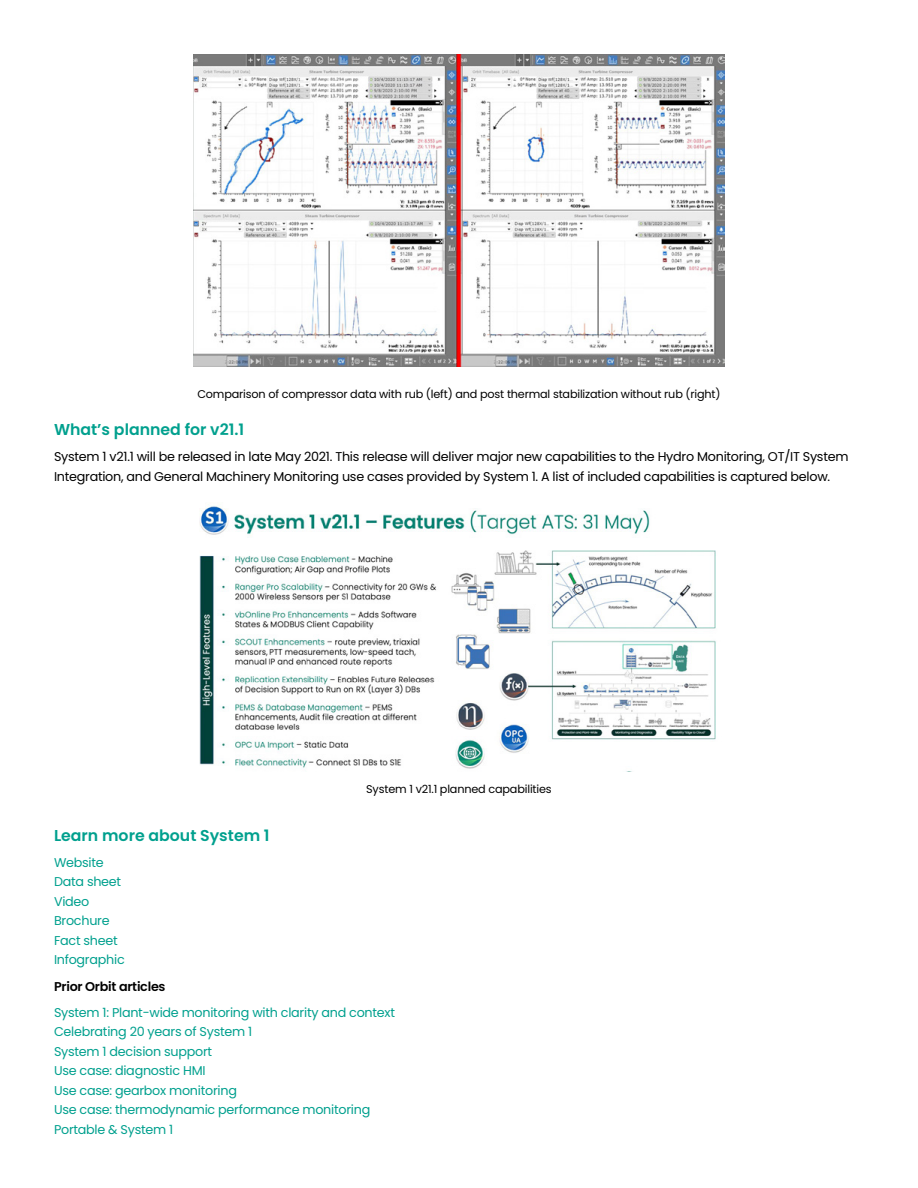
<style>
.page{position:relative;width:918px;height:1188px;background:#fff}
.page>*{position:absolute;margin:0;border:0;box-sizing:border-box;transform-origin:0 0}
.t1{font:600 15.75px "Poppins";color:#00a08e}
.t2{font:12.75px/19.5px "Poppins";letter-spacing:-.02em;color:#00a08e}
.t3{font:12.75px/19.5px "Poppins";letter-spacing:-.02em;color:#000}
.t4{font:600 12.75px "Poppins";letter-spacing:-.02em;color:#000}
.t5{font:11.25px "Poppins";letter-spacing:-.015em;color:#000}
</style>
<div class="page">
<img style="left:194px;top:54px;width:530px;height:313px">
<img style="left:199px;top:506px;width:517px;height:266px">
<p class="t5" style="left:197px;top:387px;width:525px">Comparison of compressor data with rub (left) and post thermal stabilization without rub (right)</p>
<p class="t1" style="left:54px;top:421px;width:192px">What’s planned for v21.1</p>
<p class="t3" style="left:54px;top:447px;width:796px">System 1 v21.1 will be released in late May 2021. This release will deliver major new capabilities to the Hydro Monitoring, OT/IT System<br>Integration, and General Machinery Monitoring use cases provided by System 1. A list of included capabilities is captured below.</p>
<p class="t5" style="left:366px;top:783px;width:187px">System 1 v21.1 planned capabilities</p>
<p class="t1" style="left:54px;top:826px;width:217px">Learn more about System 1</p>
<p class="t2" style="left:54px;top:853px;width:72px">Website<br>Data sheet<br>Video<br>Brochure<br>Fact sheet<br>Infographic</p>
<p class="t4" style="left:54px;top:979px;width:113px">Prior Orbit articles</p>
<p class="t2" style="left:54px;top:1003px;width:343px">System 1: Plant-wide monitoring with clarity and context Celebrating 20 years of System 1<br>System 1 decision support<br>Use case: diagnostic HMI<br>Use case: gearbox monitoring<br>Use case: thermodynamic performance monitoring Portable &amp; System 1</p>
</div>
